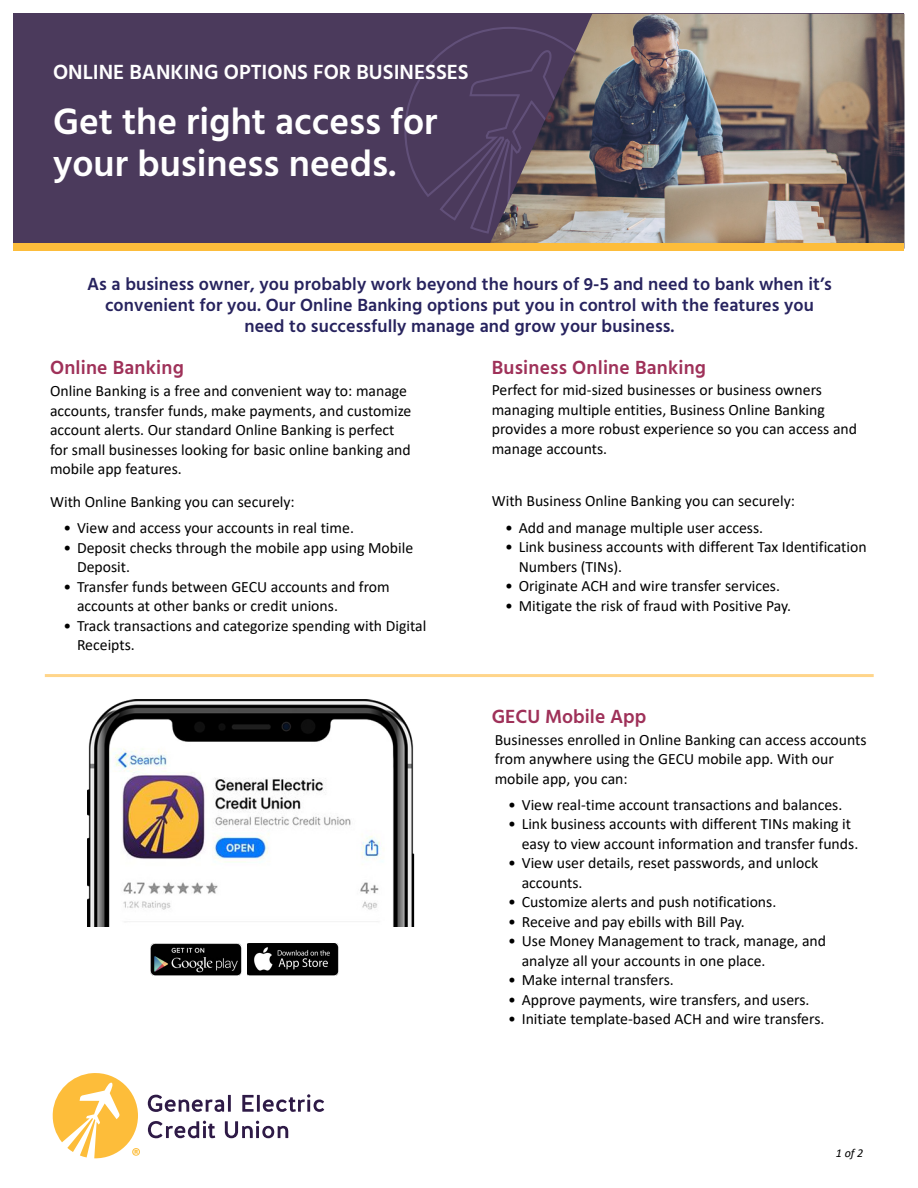
<style>
.page{position:relative;width:918px;height:1188px;background:#fff}
.page>*{position:absolute;margin:0;border:0;box-sizing:border-box;transform-origin:0 0}
.t1{font:600 37.5px/42px "Hind";color:#fff}
.t2{font:600 21px "Hind";color:#fff}
.t3{font:600 19.5px "Hind";letter-spacing:.01em;color:#9f3159}
.t4{font:600 18px/21px "Hind";letter-spacing:.005em;color:#27235e;text-align:center}
.t5{font:15.75px/19.5px "Calibri";color:#000}
.t6{font:italic 12px "Calibri";color:#000}
</style>
<div class="page">
<div style="left:14px;top:14px;width:890px;height:234px;background:#4b3a5c"></div>
<svg style="left:404px;top:29px;width:84px;height:205px"></svg>
<img style="left:488px;top:14px;width:416px;height:229px">
<div style="left:14px;top:243px;width:890px;height:8px;background:#fdbd3b"></div>
<svg style="left:148px;top:1095px;width:76px;height:17px"></svg>
<hr style="left:228px;top:1095px;width:3px;height:17px;background:#2e1a46">
<svg style="left:242px;top:1095px;width:12px;height:17px"></svg>
<hr style="left:257px;top:1095px;width:3px;height:17px;background:#2e1a46">
<svg style="left:263px;top:1094px;width:61px;height:18px"></svg>
<svg style="left:148px;top:1121px;width:67px;height:17px"></svg>
<svg style="left:225px;top:1121px;width:63px;height:17px"></svg>
<svg style="left:52px;top:1073px;width:88px;height:86px"></svg>
<hr style="left:45px;top:674px;width:829px;height:3px;background:#ffd58a">
<img style="left:87px;top:699px;width:328px;height:228px">
<img style="left:150px;top:943px;width:92px;height:32px">
<img style="left:248px;top:943px;width:90px;height:32px">
<h2 class="t2" style="left:53px;top:59px;width:417px">ONLINE BANKING OPTIONS FOR BUSINESSES</h2>
<h1 class="t1" style="left:53px;top:100px;width:386px">Get the right access for your business needs.</h1>
<p class="t4" style="left:87px;top:273px;width:746px">As a business owner, you probably work beyond the hours of 9-5 and need to bank when it’s convenient for you. Our Online Banking options put you in control with the features you need to successfully manage and grow your business.</p>
<p class="t3" style="left:50px;top:356px;width:135px">Online Banking</p>
<p class="t5" style="left:50px;top:381px;width:363px">Online Banking is a free and convenient way to: manage accounts, transfer funds, make payments, and customize account alerts. Our standard Online Banking is perfect for small businesses looking for basic online banking and mobile app features.</p>
<p class="t5" style="left:50px;top:492px;width:246px">With Online Banking you can securely:</p>
<p class="t5" style="left:64px;top:518px;width:292px">• View and access your accounts in real time.</p>
<p class="t5" style="left:77px;top:537px;width:338px;text-indent:-13px">• Deposit checks through the mobile app using Mobile<br>Deposit.</p>
<p class="t5" style="left:77px;top:576px;width:314px;text-indent:-13px">• Transfer funds between GECU accounts and from accounts at other banks or credit unions.</p>
<p class="t5" style="left:77px;top:615px;width:351px;text-indent:-13px">• Track transactions and categorize spending with Digital<br>Receipts.</p>
<p class="t3" style="left:492px;top:356px;width:216px">Business Online Banking</p>
<p class="t5" style="left:492px;top:380px;width:367px">Perfect for mid-sized businesses or business owners managing multiple entities, Business Online Banking provides a more robust experience so you can access and manage accounts.</p>
<p class="t5" style="left:492px;top:491px;width:305px">With Business Online Banking you can securely:</p>
<p class="t5" style="left:505px;top:517px;width:259px">• Add and manage multiple user access.</p>
<p class="t5" style="left:519px;top:537px;width:349px;text-indent:-13px">• Link business accounts with different Tax Identification<br>Numbers (TINs).</p>
<p class="t5" style="left:505px;top:576px;width:276px">• Originate ACH and wire transfer services.</p>
<p class="t5" style="left:505px;top:595px;width:287px">• Mitigate the risk of fraud with Positive Pay.</p>
<p class="t3" style="left:492px;top:704px;width:156px">GECU Mobile App</p>
<p class="t5" style="left:495px;top:729px;width:373px">Businesses enrolled in Online Banking can access accounts from anywhere using the GECU mobile app. With our mobile app, you can:</p>
<p class="t5" style="left:508px;top:795px;width:336px">• View real-time account transactions and balances.</p>
<p class="t5" style="left:522px;top:814px;width:338px;text-indent:-13px">• Link business accounts with different TINs making it easy to view account information and transfer funds.</p>
<p class="t5" style="left:522px;top:853px;width:298px;text-indent:-13px">• View user details, reset passwords, and unlock accounts.</p>
<p class="t5" style="left:508px;top:892px;width:270px">• Customize alerts and push notifications.</p>
<p class="t5" style="left:508px;top:912px;width:238px">• Receive and pay ebills with Bill Pay.</p>
<p class="t5" style="left:522px;top:931px;width:306px;text-indent:-13px">• Use Money Management to track, manage, and analyze all your accounts in one place.</p>
<p class="t5" style="left:508px;top:970px;width:167px">• Make internal transfers.</p>
<p class="t5" style="left:508px;top:990px;width:303px">• Approve payments, wire transfers, and users.</p>
<p class="t5" style="left:508px;top:1009px;width:318px">• Initiate template-based ACH and wire transfers.</p>
<p class="t6" style="left:836px;top:1145px;width:29px">1 of 2</p>
</div>
